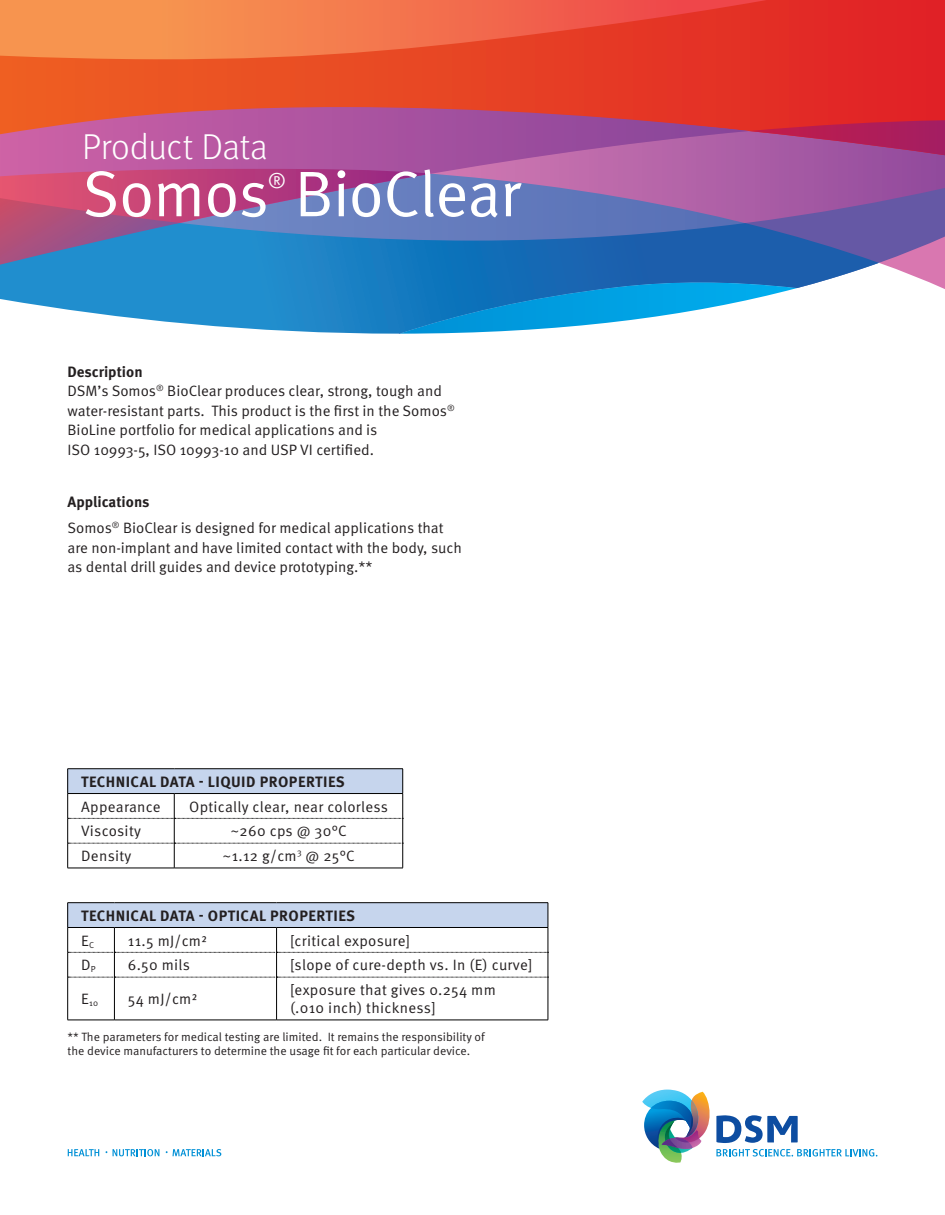
<style>
.page{position:relative;width:945px;height:1215px;background:#fff}
.page>*{position:absolute;margin:0;border:0;box-sizing:border-box;transform-origin:0 0}
.t1{font:64.5px "Meta Pro Norm";letter-spacing:-.02em;color:#fff}
.t2{font:300 36px "Meta Pro";letter-spacing:-.01em;color:#fff}
.t3{font:21px "Meta Pro Norm";color:#fff}
.t4{font:15px/19.5px "Meta Pro Norm";color:#231f20}
.t5{font:700 15px "Meta Pro";letter-spacing:.03em;color:#231f20}
.t6{font:15px "Meta Pro Norm";letter-spacing:.02em;color:#231f20}
.t7{font:12px/14.4px "Meta Pro Norm";color:#231f20}
.t8{font:8.7px "Meta Pro Norm";color:#231f20}
</style>
<div class="page">
<svg style="left:642px;top:1090px;width:235px;height:73px"></svg>
<svg style="left:68px;top:1149px;width:31px;height:7px"></svg>
<svg style="left:113px;top:1149px;width:46px;height:7px"></svg>
<svg style="left:166px;top:1149px;width:55px;height:7px"></svg>
<hr style="left:68px;top:868px;width:106px;height:1px;background:#000">
<hr style="left:174px;top:868px;width:229px;height:1px;background:#000">
<hr style="left:68px;top:768px;width:106px;height:1px;background:#000">
<hr style="left:174px;top:768px;width:229px;height:1px;background:#000">
<svg style="left:67px;top:769px;width:336px;height:99px"></svg>
<hr style="left:68px;top:793px;width:106px;height:1px;background:#000">
<hr style="left:174px;top:793px;width:229px;height:1px;background:#000">
<svg style="left:0;top:0;width:945px;height:120px;background:#e53b24"></svg>
<svg style="left:0;top:107px;width:749px;height:62px;background:#b75590"></svg>
<svg style="left:749px;top:120px;width:196px;height:35px;background:#b0336c"></svg>
<svg style="left:835px;top:0;width:110px;height:1px"></svg>
<svg style="left:0;top:169px;width:945px;height:165px;background:#6981bc"></svg>
<svg style="left:0;top:0;width:767px;height:60px;background:#ef6a41"></svg>
<hr style="left:68px;top:902px;width:46px;height:1px;background:#000">
<hr style="left:114px;top:902px;width:163px;height:1px;background:#000">
<hr style="left:277px;top:902px;width:271px;height:1px;background:#000">
<svg style="left:67px;top:903px;width:482px;height:75px"></svg>
<hr style="left:67px;top:977px;width:1px;height:43px;background:#000">
<hr style="left:114px;top:977px;width:1px;height:43px;background:#000">
<hr style="left:276px;top:977px;width:1px;height:43px;background:#000">
<hr style="left:548px;top:977px;width:1px;height:43px;background:#000">
<hr style="left:68px;top:1020px;width:46px;height:1px;background:#000">
<hr style="left:114px;top:1020px;width:163px;height:1px;background:#000">
<hr style="left:277px;top:1020px;width:271px;height:1px;background:#000">
<h2 class="t2" style="left:82px;top:120px;width:187px">Product Data</h2>
<h1 class="t1" style="left:82px;top:145px;width:440px">Somos BioClear</h1>
<h3 class="t3" style="left:268px;top:165px;width:20px">®</h3>
<p class="t5" style="left:68px;top:360px;width:77px">DESCRIPTION</p>
<p class="t4" style="left:67px;top:380px;width:389px">DSM’s Somos<sup>®</sup> BioClear produces clear, strong, tough and water-resistant parts. This product is the first in the Somos<sup>® </sup>BioLine portfolio for medical applications and is<br>ISO 10993-5, ISO 10993-10 and USP VI certified.</p>
<p class="t5" style="left:68px;top:490px;width:84px">APPLICATIONS</p>
<p class="t4" style="left:67px;top:517px;width:396px">Somos<sup>®</sup> BioClear is designed for medical applications that are non-implant and have limited contact with the body, such as dental drill guides and device prototyping.**</p>
<p class="t5" style="left:81px;top:770px;width:89px">TECHNICAL DATA</p>
<p class="t5" style="left:199px;top:770px;width:147px">- LIQUID PROPERTIES</p>
<p class="t6" style="left:81px;top:795px;width:81px">Appearance</p>
<p class="t6" style="left:189px;top:795px;width:200px">Optically clear, near colorless</p>
<p class="t4" style="left:81px;top:820px;width:61px">Viscosity</p>
<p class="t4" style="left:230px;top:820px;width:118px">~260 cps @ 30°C</p>
<p class="t6" style="left:81px;top:845px;width:52px">Density</p>
<p class="t4" style="left:223px;top:845px;width:134px">~1.12 g/cm<sup>3</sup> @ 25°C</p>
<p class="t5" style="left:81px;top:904px;width:89px">TECHNICAL DATA</p>
<p class="t5" style="left:199px;top:904px;width:158px">- OPTICAL PROPERTIES</p>
<p class="t4" style="left:81px;top:930px;width:15px">E<sub>C</sub></p>
<p class="t4" style="left:128px;top:930px;width:80px">11.5 mJ/cm²</p>
<p class="t4" style="left:290px;top:930px;width:122px">[critical exposure]</p>
<p class="t4" style="left:81px;top:954px;width:16px">D<sub>P</sub></p>
<p class="t4" style="left:128px;top:954px;width:64px">6.50 mils</p>
<p class="t6" style="left:290px;top:954px;width:244px">[slope of cure-depth vs. In (E) curve]</p>
<p class="t8" style="left:81px;top:997px;width:19px"><sup>E</sup>10</p>
<p class="t4" style="left:128px;top:988px;width:71px">54 mJ/cm²</p>
<p class="t4" style="left:290px;top:980px;width:207px;line-height:18px">[exposure that gives 0.254 mm (.010 inch) thickness]</p>
<p class="t7" style="left:68px;top:1029px;width:419px">** The parameters for medical testing are limited. It remains the responsibility of the device manufacturers to determine the usage fit for each particular device.</p>
</div>
